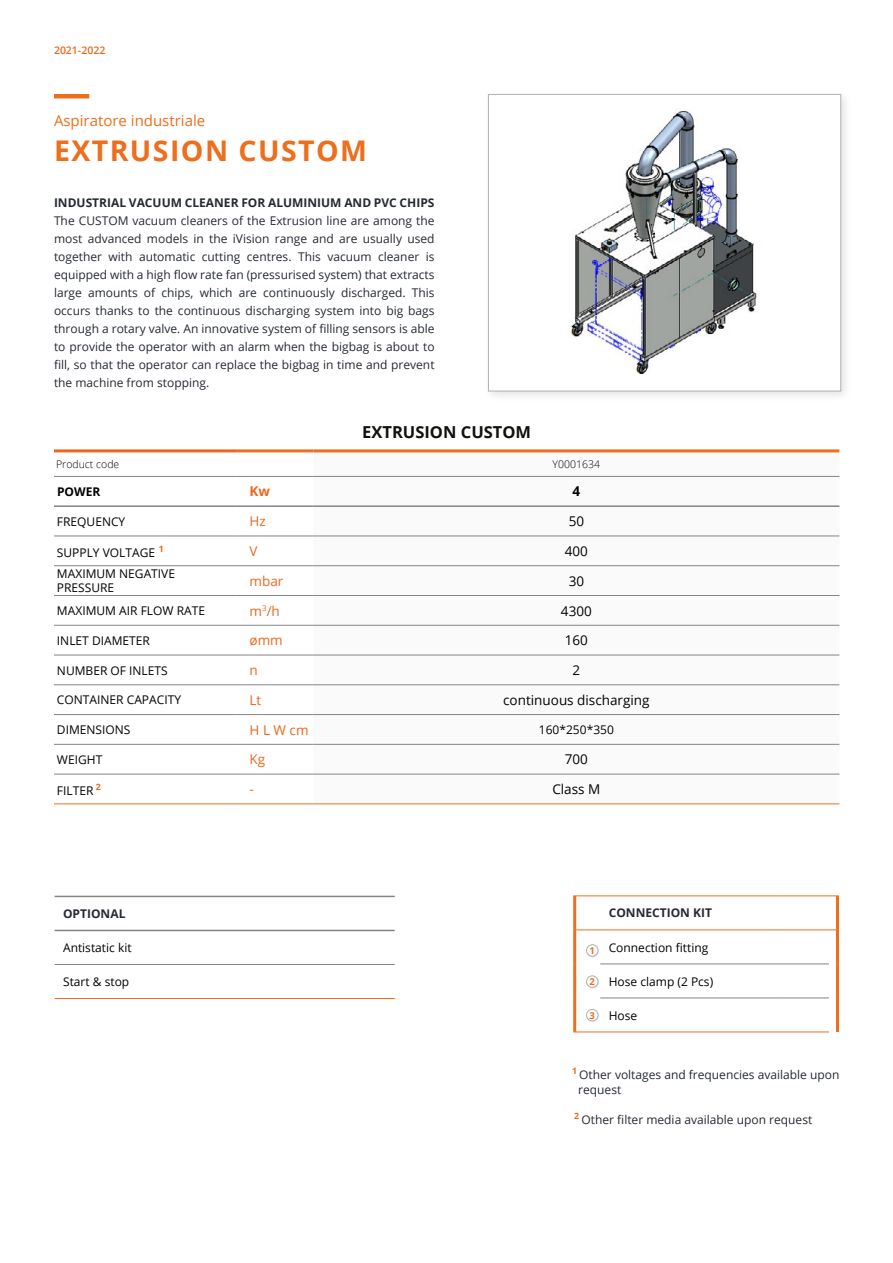
<style>
.page{position:relative;width:893px;height:1263px;background:#fff}
.page>*{position:absolute;margin:0;border:0;box-sizing:border-box;transform-origin:0 0}
.t1{font:700 28.5px "Open Sans";letter-spacing:.05em;color:#ed6e1c}
.t2{font:700 16.5px "Open Sans";color:#12110c}
.t3{font:15px "Open Sans";color:#ed6e1c}
.t4{font:13.5px "Open Sans";color:#020203}
.t5{font:13.5px "Open Sans";color:#ec671d}
.t6{font:700 13.5px "Open Sans";color:#ec671d}
.t7{font:700 13.5px "Open Sans";color:#020203}
.t8{font:12px/18px "Open Sans";color:#252a32;text-align:justify}
.t9{font:12px/14.4px "Open Sans";color:#020203}
.t10{font:700 12px "Open Sans";color:#252a32}
.t11{font:700 12px "Open Sans";color:#020203}
.t12{font:300 10.5px "Open Sans";color:#020203}
.t13{font:600 10.5px "Open Sans";color:#ec671d}
.t14{font:700 9.45px "Open Sans";color:#ed6e1c}
</style>
<div class="page">
<div style="left:482px;top:89px;width:370px;height:314px;background:#000;opacity:.11"></div>
<div style="left:488px;top:94px;width:353px;height:297px;background:#fff"></div>
<img style="left:571px;top:111px;width:186px;height:263px">
<div style="left:488px;top:94px;width:353px;height:297px;border:1px solid #b3b2b2"></div>
<hr style="left:54px;top:94px;width:35px;height:4px;background:#ed6e1c">
<svg style="left:313px;top:452px;width:526px;height:352px"></svg>
<hr style="left:54px;top:804px;width:183px;height:1px;background:#ed6e1c">
<hr style="left:237px;top:804px;width:76px;height:1px;background:#ed6e1c">
<hr style="left:313px;top:804px;width:526px;height:1px;background:#ed6e1c">
<hr style="left:237px;top:449px;width:76px;height:3px;background:#ed6e1c">
<hr style="left:313px;top:449px;width:526px;height:3px;background:#ed6e1c">
<hr style="left:237px;top:476px;width:76px;height:1px;background:#858485">
<hr style="left:313px;top:476px;width:526px;height:1px;background:#858485">
<hr style="left:237px;top:536px;width:76px;height:1px;background:#858485">
<hr style="left:313px;top:536px;width:526px;height:1px;background:#858485">
<hr style="left:237px;top:565px;width:76px;height:1px;background:#858485">
<hr style="left:313px;top:565px;width:526px;height:1px;background:#858485">
<hr style="left:237px;top:595px;width:76px;height:1px;background:#858485">
<hr style="left:313px;top:595px;width:526px;height:1px;background:#858485">
<hr style="left:237px;top:625px;width:76px;height:1px;background:#858485">
<hr style="left:313px;top:625px;width:526px;height:1px;background:#858485">
<hr style="left:237px;top:655px;width:76px;height:1px;background:#858485">
<hr style="left:313px;top:655px;width:526px;height:1px;background:#858485">
<hr style="left:237px;top:684px;width:76px;height:1px;background:#858485">
<hr style="left:313px;top:684px;width:526px;height:1px;background:#858485">
<hr style="left:237px;top:714px;width:76px;height:1px;background:#858485">
<hr style="left:313px;top:714px;width:526px;height:1px;background:#858485">
<hr style="left:237px;top:744px;width:76px;height:1px;background:#858485">
<hr style="left:313px;top:744px;width:526px;height:1px;background:#858485">
<hr style="left:237px;top:774px;width:76px;height:1px;background:#858485">
<hr style="left:313px;top:774px;width:526px;height:1px;background:#858485">
<hr style="left:237px;top:505px;width:76px;height:2px;background:#858485">
<hr style="left:313px;top:505px;width:526px;height:2px;background:#858485">
<hr style="left:54px;top:449px;width:183px;height:3px;background:#ec671d">
<hr style="left:54px;top:476px;width:183px;height:1px;background:#858485">
<hr style="left:54px;top:536px;width:183px;height:1px;background:#858485">
<hr style="left:54px;top:565px;width:183px;height:1px;background:#858485">
<hr style="left:54px;top:595px;width:183px;height:1px;background:#858485">
<hr style="left:54px;top:625px;width:183px;height:1px;background:#858485">
<hr style="left:54px;top:655px;width:183px;height:1px;background:#858485">
<hr style="left:54px;top:684px;width:183px;height:1px;background:#858485">
<hr style="left:54px;top:714px;width:183px;height:1px;background:#858485">
<hr style="left:54px;top:744px;width:183px;height:1px;background:#858485">
<hr style="left:54px;top:774px;width:183px;height:1px;background:#858485">
<hr style="left:54px;top:505px;width:183px;height:2px;background:#858485">
<hr style="left:55px;top:998px;width:340px;height:1px;background:#ed6e1c">
<hr style="left:55px;top:964px;width:340px;height:1px;background:#858485">
<hr style="left:55px;top:896px;width:340px;height:1px;background:#858485">
<hr style="left:55px;top:930px;width:340px;height:1px;background:#858485">
<hr style="left:573px;top:896px;width:3px;height:34px;background:#ed6e1c">
<hr style="left:573px;top:930px;width:3px;height:34px;background:#ed6e1c">
<hr style="left:573px;top:964px;width:3px;height:34px;background:#ed6e1c">
<hr style="left:573px;top:998px;width:3px;height:34px;background:#ed6e1c">
<hr style="left:836px;top:896px;width:3px;height:34px;background:#ed6e1c">
<hr style="left:836px;top:930px;width:3px;height:34px;background:#ed6e1c">
<hr style="left:836px;top:964px;width:3px;height:34px;background:#ed6e1c">
<hr style="left:836px;top:998px;width:3px;height:34px;background:#ed6e1c">
<svg style="left:573px;top:896px;width:27px;height:1px"></svg>
<hr style="left:600px;top:896px;width:179px;height:1px;background:#ed6e1c">
<hr style="left:779px;top:896px;width:50px;height:1px;background:#ed6e1c">
<svg style="left:576px;top:930px;width:24px;height:1px"></svg>
<hr style="left:600px;top:930px;width:179px;height:1px;background:#ed6e1c">
<hr style="left:779px;top:930px;width:50px;height:1px;background:#ed6e1c">
<svg style="left:573px;top:1032px;width:27px;height:1px"></svg>
<hr style="left:600px;top:1032px;width:179px;height:1px;background:#ed6e1c">
<hr style="left:779px;top:1032px;width:50px;height:1px;background:#ed6e1c">
<hr style="left:600px;top:964px;width:179px;height:1px;background:#858485">
<hr style="left:779px;top:964px;width:50px;height:1px;background:#858485">
<hr style="left:600px;top:998px;width:179px;height:1px;background:#858485">
<hr style="left:779px;top:998px;width:50px;height:1px;background:#858485">
<div style="left:586px;top:944px;width:14px;height:14px;background:#000;opacity:.11"></div>
<div style="left:586px;top:945px;width:12px;height:11px;background:#fff;border-radius:50%"></div>
<div style="left:586px;top:945px;width:12px;height:11px;border:1px solid #b3b2b2;border-radius:50%"></div>
<div style="left:586px;top:975px;width:14px;height:14px;background:#000;opacity:.11"></div>
<div style="left:586px;top:976px;width:12px;height:11px;background:#fff;border-radius:50%"></div>
<div style="left:586px;top:976px;width:12px;height:11px;border:1px solid #b3b2b2;border-radius:50%"></div>
<div style="left:586px;top:1009px;width:14px;height:14px;background:#000;opacity:.11"></div>
<div style="left:586px;top:1009px;width:12px;height:12px;background:#fff;border-radius:50%"></div>
<div style="left:586px;top:1009px;width:12px;height:12px;border:1px solid #b3b2b2;border-radius:50%"></div>
<p class="t13" style="left:54px;top:43px;width:53px">2021-2022</p>
<p class="t3" style="left:54px;top:111px;width:153px">Aspiratore industriale</p>
<h1 class="t1" style="left:54px;top:130px;width:315px">EXTRUSION CUSTOM</h1>
<p class="t10" style="left:54px;top:194px;width:382px">INDUSTRIAL VACUUM CLEANER FOR ALUMINIUM AND PVC CHIPS</p>
<p class="t8" style="left:54px;top:211px;width:382px">The CUSTOM vacuum cleaners of the Extrusion line are among the most advanced models in the iVision range and are usually used together with automatic cutting centres. This vacuum cleaner is equipped with a high flow rate fan (pressurised system) that extracts large amounts of chips, which are continuously discharged. This occurs thanks to the continuous discharging system into big bags through a rotary valve. An innovative system of filling sensors is able to provide the operator with an alarm when the bigbag is about to fill, so that the operator can replace the bigbag in time and prevent the machine from stopping.</p>
<h2 class="t2" style="left:362px;top:421px;width:170px">EXTRUSION CUSTOM</h2>
<p class="t12" style="left:56px;top:457px;width:65px">Product code</p>
<p class="t12" style="left:553px;top:457px;width:49px">Y0001634</p>
<p class="t11" style="left:57px;top:483px;width:45px">POWER</p>
<p class="t6" style="left:250px;top:482px;width:22px">Kw</p>
<p class="t7" style="left:572px;top:482px;width:9px">4</p>
<p class="t9" style="left:57px;top:514px;width:70px">FREQUENCY</p>
<p class="t5" style="left:250px;top:512px;width:18px">Hz</p>
<p class="t4" style="left:569px;top:512px;width:17px">50</p>
<p class="t9" style="left:57px;top:545px;width:108px">SUPPLY VOLTAGE <sup>1</sup></p>
<p class="t5" style="left:250px;top:542px;width:10px">V</p>
<p class="t4" style="left:565px;top:542px;width:25px">400</p>
<p class="t9" style="left:57px;top:566px;width:120px">MAXIMUM NEGATIVE<br>PRESSURE</p>
<p class="t5" style="left:250px;top:572px;width:35px">mbar</p>
<p class="t4" style="left:569px;top:572px;width:17px">30</p>
<p class="t9" style="left:57px;top:603px;width:150px">MAXIMUM AIR FLOW RATE</p>
<p class="t5" style="left:250px;top:601px;width:32px">m<sup>3</sup>/h</p>
<p class="t4" style="left:561px;top:601px;width:32px">4300</p>
<p class="t9" style="left:57px;top:633px;width:94px">INLET DIAMETER</p>
<p class="t5" style="left:250px;top:631px;width:35px">ømm</p>
<p class="t4" style="left:565px;top:631px;width:25px">160</p>
<p class="t9" style="left:57px;top:663px;width:112px">NUMBER OF INLETS</p>
<p class="t5" style="left:250px;top:661px;width:10px">n</p>
<p class="t4" style="left:572px;top:661px;width:9px">2</p>
<p class="t9" style="left:57px;top:692px;width:126px">CONTAINER CAPACITY</p>
<p class="t5" style="left:250px;top:691px;width:13px">Lt</p>
<p class="t4" style="left:503px;top:691px;width:148px">continuous discharging</p>
<p class="t9" style="left:57px;top:722px;width:75px">DIMENSIONS</p>
<p class="t5" style="left:250px;top:720px;width:60px">H L W cm</p>
<p class="t9" style="left:539px;top:722px;width:77px">160*250*350</p>
<p class="t9" style="left:57px;top:752px;width:47px">WEIGHT</p>
<p class="t5" style="left:250px;top:750px;width:17px">Kg</p>
<p class="t4" style="left:565px;top:750px;width:25px">700</p>
<p class="t9" style="left:57px;top:783px;width:45px">FILTER <sup>2</sup></p>
<p class="t5" style="left:250px;top:780px;width:6px">-</p>
<p class="t4" style="left:552px;top:780px;width:50px">Class M</p>
<p class="t10" style="left:63px;top:905px;width:64px">OPTIONAL</p>
<p class="t9" style="left:63px;top:940px;width:70px">Antistatic kit</p>
<p class="t9" style="left:63px;top:974px;width:68px">Start &amp; stop</p>
<p class="t14" style="left:590px;top:944px;width:7px">1</p>
<p class="t14" style="left:590px;top:975px;width:7px">2</p>
<p class="t14" style="left:590px;top:1008px;width:7px">3</p>
<p class="t10" style="left:609px;top:905px;width:105px">CONNECTION KIT</p>
<p class="t9" style="left:609px;top:940px;width:101px">Connection fitting</p>
<p class="t9" style="left:609px;top:974px;width:106px">Hose clamp (2 Pcs)</p>
<p class="t9" style="left:609px;top:1008px;width:30px">Hose</p>
<p class="t8" style="left:578px;top:1067px;width:263px;line-height:15px;text-indent:-6px"><sup>1</sup> Other voltages and frequencies available upon request</p>
<p class="t8" style="left:574px;top:1110px;width:240px"><sup>2</sup> Other filter media available upon request</p>
</div>
